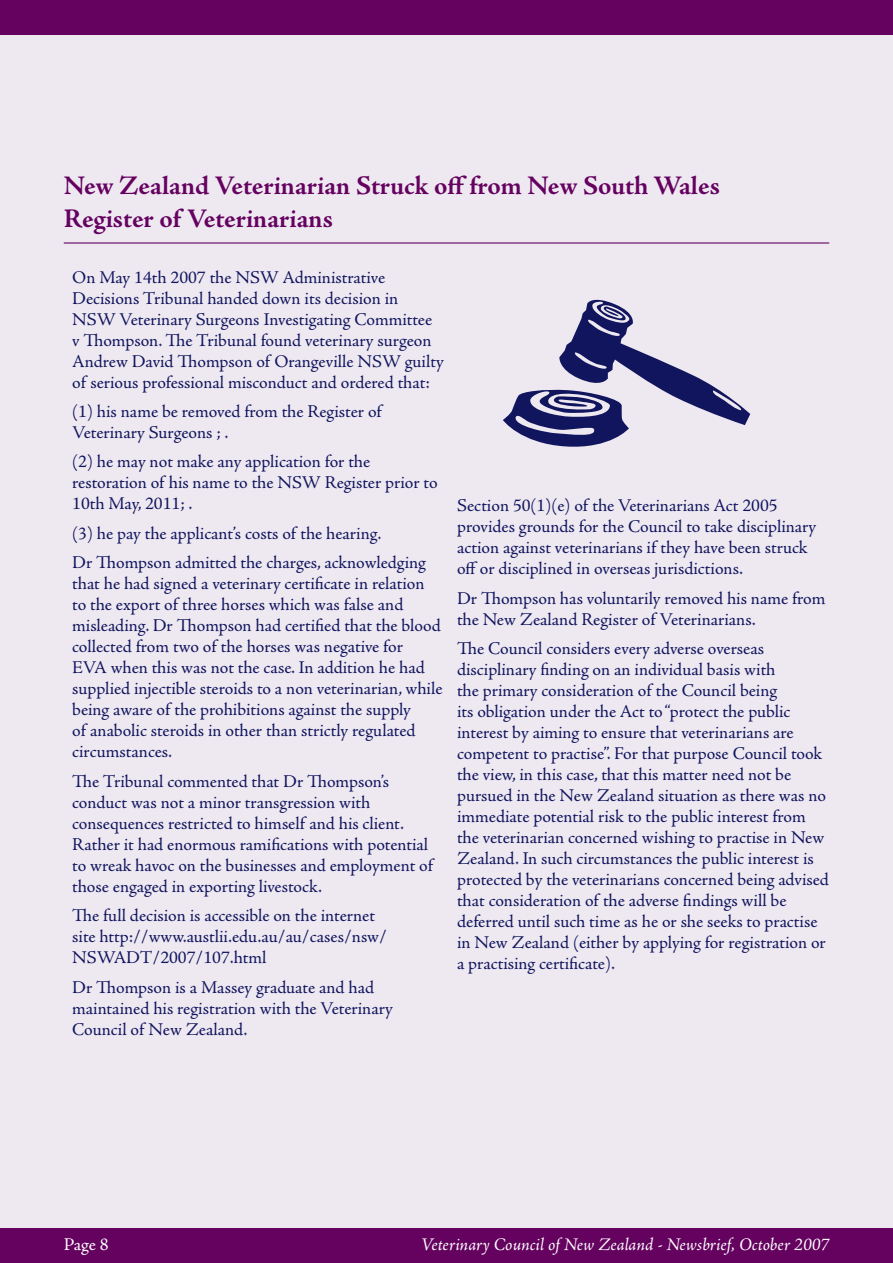
<style>
.page{position:relative;width:893px;height:1263px;background:#eee9f1}
.page>*{position:absolute;margin:0;border:0;box-sizing:border-box;transform-origin:0 0}
.t1{font:700 27px/33px "Adobe Jenson Pro";color:#650260}
.t2{font:18px/21px "Adobe Jenson Pro";color:#11155e}
.t3{font:italic 18px "Adobe Jenson Pro";color:#fff}
.t4{font:18px "Adobe Jenson Pro";color:#fff}
</style>
<div class="page">
<div style="left:0;top:0;width:893px;height:34px;background:#650260"></div>
<div style="left:0;top:1229px;width:893px;height:34px;background:#650260"></div>
<hr style="left:64px;top:242px;width:765px;height:2px;background:#650260">
<svg style="left:503px;top:299px;width:247px;height:148px"></svg>
<h1 class="t1" style="left:64px;top:171px;width:658px">New Zealand Veterinarian Struck off from New South Wales<br>Register of Veterinarians</h1>
<p class="t2" style="left:72px;top:268px;width:373px">On May 14th 2007 the NSW Administrative Decisions Tribunal handed down its decision in NSW Veterinary Surgeons Investigating Committee v Thompson. The Tribunal found veterinary surgeon Andrew David Thompson of Orangeville NSW guilty of serious professional misconduct and ordered that:</p>
<p class="t2" style="left:72px;top:402px;width:311px">(1) his name be removed from the Register of<br>Veterinary Surgeons ; .</p>
<p class="t2" style="left:72px;top:452px;width:367px">(2) he may not make any application for the restoration of his name to the NSW Register prior to<br>10th May, 2011; .</p>
<p class="t2" style="left:72px;top:520px;width:355px;line-height:29.5px">(3) he pay the applicant’s costs of the hearing.<br>Dr Thompson admitted the charges, acknowledging</p>
<p class="t2" style="left:72px;top:574px;width:372px">that he had signed a veterinary certificate in relation to the export of three horses which was false and misleading. Dr Thompson had certified that the blood collected from two of the horses was negative for<br>EVA when this was not the case. In addition he had supplied injectible steroids to a non veterinarian, while being aware of the prohibitions against the supply<br>of anabolic steroids in other than strictly regulated circumstances.</p>
<p class="t2" style="left:72px;top:772px;width:362px">The Tribunal commented that Dr Thompson’s conduct was not a minor transgression with consequences restricted to himself and his client.<br>Rather it had enormous ramifications with potential to wreak havoc on the businesses and employment of those engaged in exporting livestock.</p>
<p class="t2" style="left:72px;top:906px;width:316px">The full decision is accessible on the internet site http://www.austlii.edu.au/au/cases/nsw/<br>NSWADT/2007/107.html</p>
<p class="t2" style="left:72px;top:978px;width:322px">Dr Thompson is a Massey graduate and had maintained his registration with the Veterinary<br>Council of New Zealand.</p>
<p class="t2" style="left:457px;top:497px;width:361px">Section 50(1)(e) of the Veterinarians Act 2005 provides grounds for the Council to take disciplinary action against veterinarians if they have been struck off or disciplined in overseas jurisdictions.</p>
<p class="t2" style="left:457px;top:589px;width:370px">Dr Thompson has voluntarily removed his name from the New Zealand Register of Veterinarians.</p>
<p class="t2" style="left:457px;top:640px;width:373px">The Council considers every adverse overseas disciplinary finding on an individual basis with<br>the primary consideration of the Council being<br>its obligation under the Act to “protect the public interest by aiming to ensure that veterinarians are competent to practise”. For that purpose Council took the view, in this case, that this matter need not be pursued in the New Zealand situation as there was no immediate potential risk to the public interest from the veterinarian concerned wishing to practise in New Zealand. In such circumstances the public interest is protected by the veterinarians concerned being advised that consideration of the adverse findings will be deferred until such time as he or she seeks to practise in New Zealand (either by applying for registration or a practising certificate).</p>
<p class="t4" style="left:64px;top:1238px;width:46px">Page 8</p>
<p class="t3" style="left:421px;top:1238px;width:410px">Veterinary Council of New Zealand - Newsbrief, October 2007</p>
</div>
